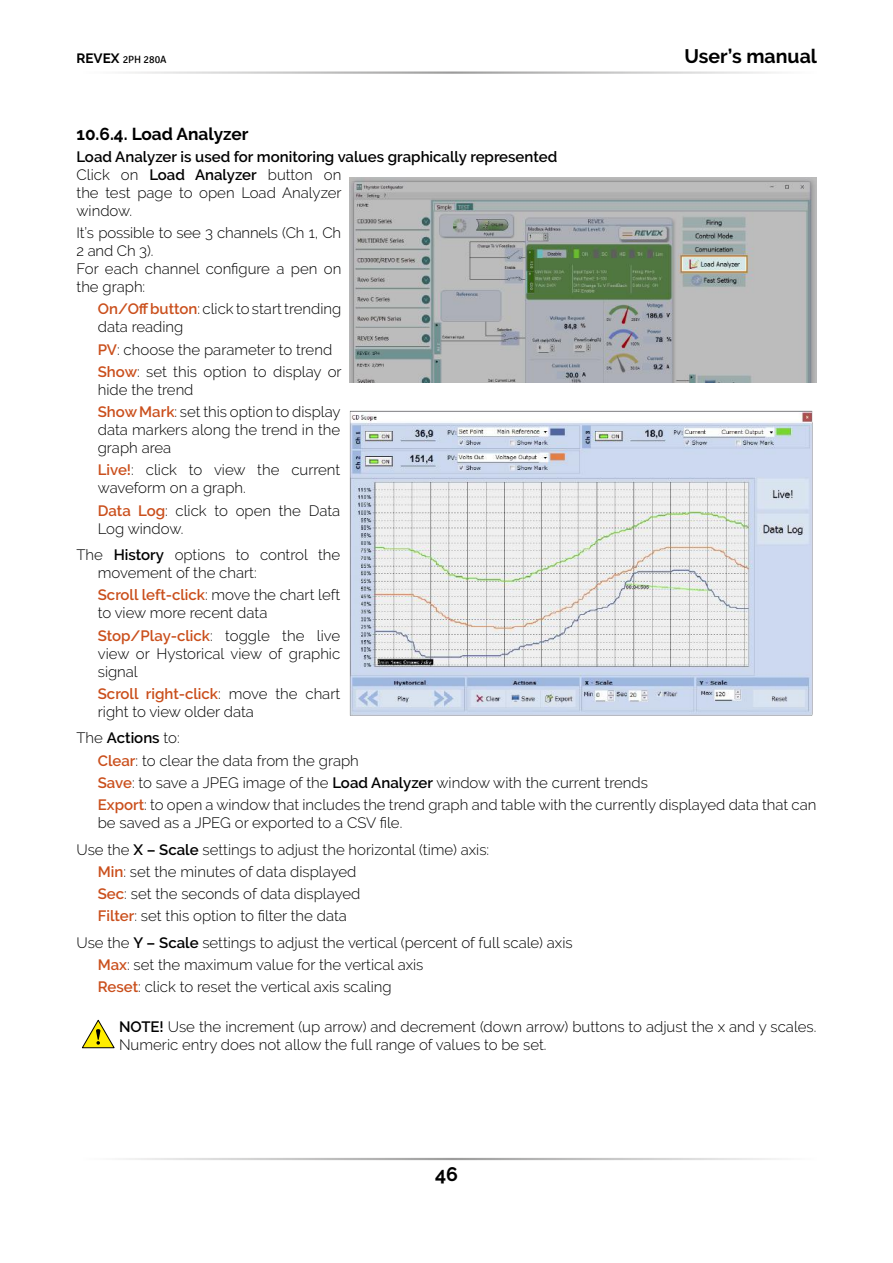
<style>
.page{position:relative;width:893px;height:1263px;background:#fff}
.page>*{position:absolute;margin:0;border:0;box-sizing:border-box;transform-origin:0 0}
.t1{font:700 19.5px "Raleway";color:#000}
.t2{font:700 17.25px "Raleway";color:#000}
.t3{font:300 15px/18px "Raleway";color:#000}
.t4{font:600 15px/18px "Raleway";color:#000}
.t5{font:10.5px "Signika";color:#000}
.s1{font-family:"Raleway";font-weight:700;font-size:13.5px}
.s2{font-weight:300}
.s3{font-weight:600;color:#ca4f1c}
.s4{font-weight:600}
</style>
<div class="page">
<svg style="left:82px;top:1019px;width:33px;height:29px"></svg>
<img style="left:349px;top:410px;width:464px;height:306px">
<img style="left:350px;top:177px;width:466px;height:206px">
<p class="t5" style="left:77px;top:54px;width:92px"><span class="s1">REVEX</span> 2PH 280A</p>
<h1 class="t1" style="left:684px;top:45px;width:134px">User’s manual</h1>
<p class="t2" style="left:77px;top:124px;width:173px">10.6.4. Load Analyzer</p>
<p class="t4" style="left:77px;top:148px;width:482px">Load Analyzer is used for monitoring values graphically represented <span class="s2">Click on</span> Load Analyzer <span class="s2">button on<br>the test page to open Load Analyzer<br>window.</span></p>
<p class="t3" style="left:77px;top:224px;width:266px">It’s possible to see 3 channels (Ch 1, Ch<br>2 and Ch 3).<br>For each channel configure a pen on the graph:</p>
<p class="t3" style="left:98px;top:300px;width:245px"><span class="s3">On/Off button</span>: click to start trending data reading</p>
<p class="t3" style="left:98px;top:338px;width:245px;line-height:22.2px"><span class="s3">PV</span>: choose the parameter to trend<br><span class="s3">Show</span>: set this option to display or</p>
<p class="t3" style="left:98px;top:378px;width:244px;line-height:22.2px">hide the trend<br><span class="s3">Show Mark</span>: set this option to display</p>
<p class="t3" style="left:98px;top:421px;width:244px">data markers along the trend in the graph area</p>
<p class="t3" style="left:98px;top:461px;width:244px"><span class="s3">Live!</span>: click to view the current waveform on a graph.</p>
<p class="t3" style="left:98px;top:501px;width:244px"><span class="s3">Data Log</span>: click to open the Data<br>Log window.</p>
<p class="t3" style="left:98px;top:546px;width:244px;text-indent:-21px">The <span class="s4">History</span> options to control the movement of the chart:</p>
<p class="t3" style="left:98px;top:586px;width:244px"><span class="s3">Scroll left-click</span>: move the chart left to view more recent data</p>
<p class="t3" style="left:98px;top:626px;width:244px;text-align:justify"><span class="s3">Stop/Play-click</span>: toggle the live view or Hystorical view of graphic signal</p>
<p class="t3" style="left:98px;top:684px;width:244px"><span class="s3">Scroll right-click</span>: move the chart right to view older data</p>
<p class="t3" style="left:98px;top:727px;width:720px;line-height:22.2px;text-indent:-21px">The <span class="s4">Actions</span> to:<br><span class="s3">Clear</span>: to clear the data from the graph<br><span class="s3">Save</span>: to save a JPEG image of the <span class="s4">Load Analyzer</span> window with the current trends<br><span class="s3">Export</span>: to open a window that includes the trend graph and table with the currently displayed data that can</p>
<p class="t3" style="left:77px;top:809px;width:414px;line-height:26.5px;text-indent:21px">be saved as a JPEG or exported to a CSV file.<br>Use the <span class="s4">X – Scale</span> settings to adjust the horizontal (time) axis:</p>
<p class="t3" style="left:98px;top:860px;width:264px;line-height:22.2px"><span class="s3">Min</span>: set the minutes of data displayed<br><span class="s3">Sec</span>: set the seconds of data displayed<br><span class="s3">Filter</span>: set this option to filter the data</p>
<p class="t3" style="left:98px;top:931px;width:476px;line-height:22.2px;text-indent:-21px">Use the <span class="s4">Y – Scale</span> settings to adjust the vertical (percent of full scale) axis<br><span class="s3">Max</span>: set the maximum value for the vertical axis<br><span class="s3">Reset</span>: click to reset the vertical axis scaling</p>
<p class="t3" style="left:119px;top:1017px;width:699px"><span class="s4">NOTE!</span> Use the increment (up arrow) and decrement (down arrow) buttons to adjust the x and y scales.<br>Numeric entry does not allow the full range of values to be set.</p>
<h1 class="t1" style="left:435px;top:1163px;width:24px">46</h1>
</div>
